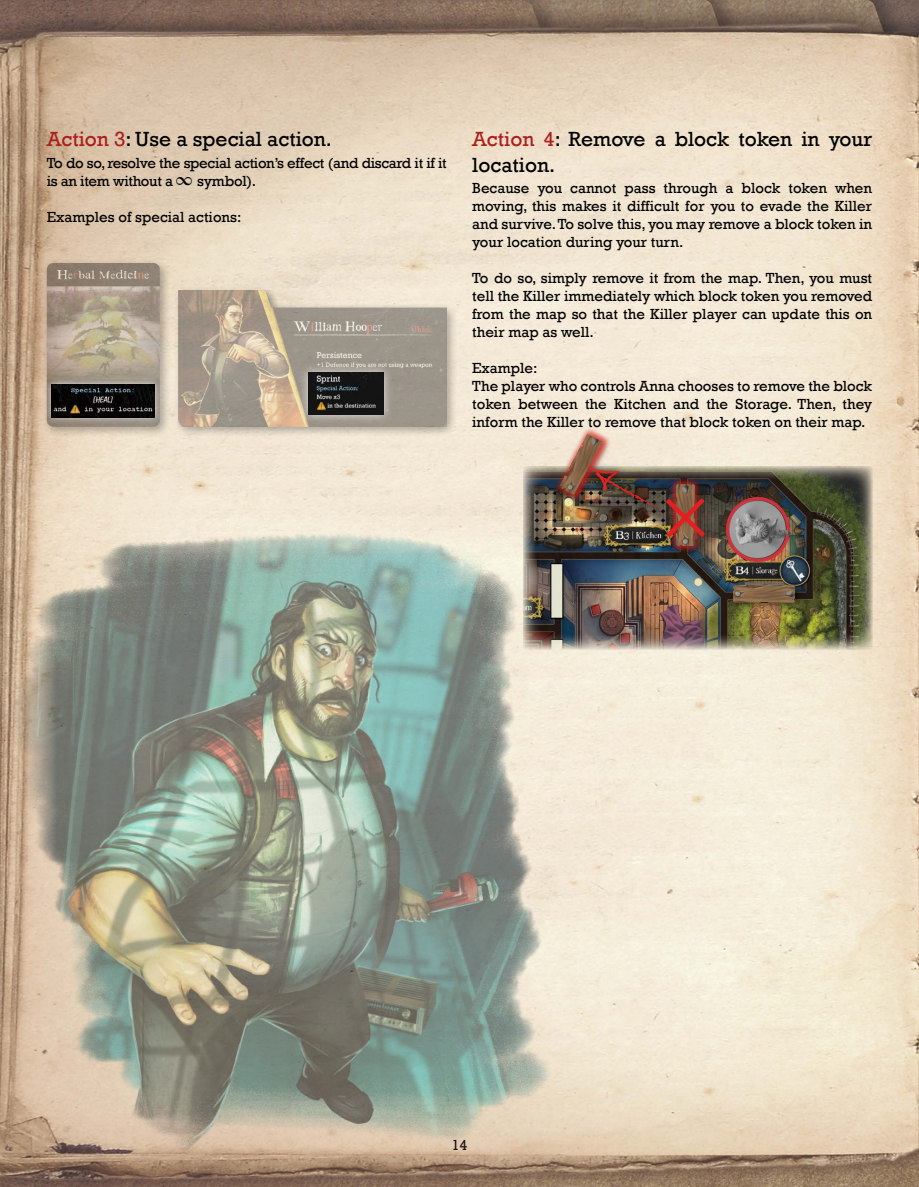
<style>
.page{position:relative;width:919px;height:1187px;background:#fff}
.page>*{position:absolute;margin:0;border:0;box-sizing:border-box;transform-origin:0 0}
.t1{font:21px "Rockwell";color:#000}
.t2{font:15px/18px "Rockwell";color:#000;text-align:justify}
.t3{font:15px/18px "Rockwell";letter-spacing:-.02em;color:#000}
.t4{font:15px "Rockwell";color:#121309}
.s1{color:#ac1e1c}
.s2{font-size:21px}
.s3{font-family:"Mistral";font-size:24px}
</style>
<div class="page">
<img style="left:0;top:0;width:918px;height:1186px">
<div style="left:174px;top:285px;width:283px;height:153px;background:#000;opacity:.75"></div>
<img style="left:179px;top:290px;width:267px;height:137px">
<div style="left:42px;top:258px;width:129px;height:179px;background:#000;opacity:.75"></div>
<img style="left:47px;top:263px;width:113px;height:164px">
<div style="left:44px;top:376px;width:118px;height:49px;background:#fff;opacity:.75"></div>
<img style="left:52px;top:384px;width:102px;height:33px">
<div style="left:298px;top:363px;width:95px;height:61px;background:#fff;opacity:.75"></div>
<img style="left:308px;top:373px;width:75px;height:42px">
<img style="left:523px;top:466px;width:349px;height:183px">
<img style="left:720px;top:491px;width:74px;height:77px">
<div style="left:728px;top:580px;width:78px;height:34px;background:#000;opacity:.5"></div>
<img style="left:733px;top:585px;width:61px;height:18px">
<div style="left:671px;top:479px;width:34px;height:78px;background:#000;opacity:.5"></div>
<div style="left:669px;top:477px;width:33px;height:76px;background:#e22420;opacity:.75"></div>
<img style="left:676px;top:542px;width:18px;height:4px">
<img style="left:548px;top:423px;width:161px;height:119px">
<img style="left:0;top:530px;width:554px;height:625px">
<h1 class="t1" style="left:47px;top:127px;width:287px"><span class="s1">Action 3</span>: Use a special action.</h1>
<h1 class="t1" style="left:472px;top:127px;width:401px"><span class="s1">Action 4</span>: Remove a block token in your</h1>
<p class="t3" style="left:47px;top:154px;width:510px">To do so, resolve the special action’s effect (and discard it if it <span class="s2">location. </span>is an item without a <span class="s3">∞</span> symbol).</p>
<p class="t2" style="left:47px;top:208px;width:196px">Examples of special actions:</p>
<p class="t2" style="left:472px;top:179px;width:401px">Because you cannot pass through a block token when moving, this makes it difficult for you to evade the Killer and survive. To solve this, you may remove a block token in your location during your turn.</p>
<p class="t2" style="left:472px;top:269px;width:401px">To do so, simply remove it from the map. Then, you must tell the Killer immediately which block token you removed from the map so that the Killer player can update this on their map as well.</p>
<p class="t2" style="left:472px;top:359px;width:401px;text-align:left">Example:<br>The player who controls Anna chooses to remove the block token between the Kitchen and the Storage. Then, they inform the Killer to remove that block token on their map.</p>
<p class="t4" style="left:451px;top:1136px;width:18px">14</p>
</div>
